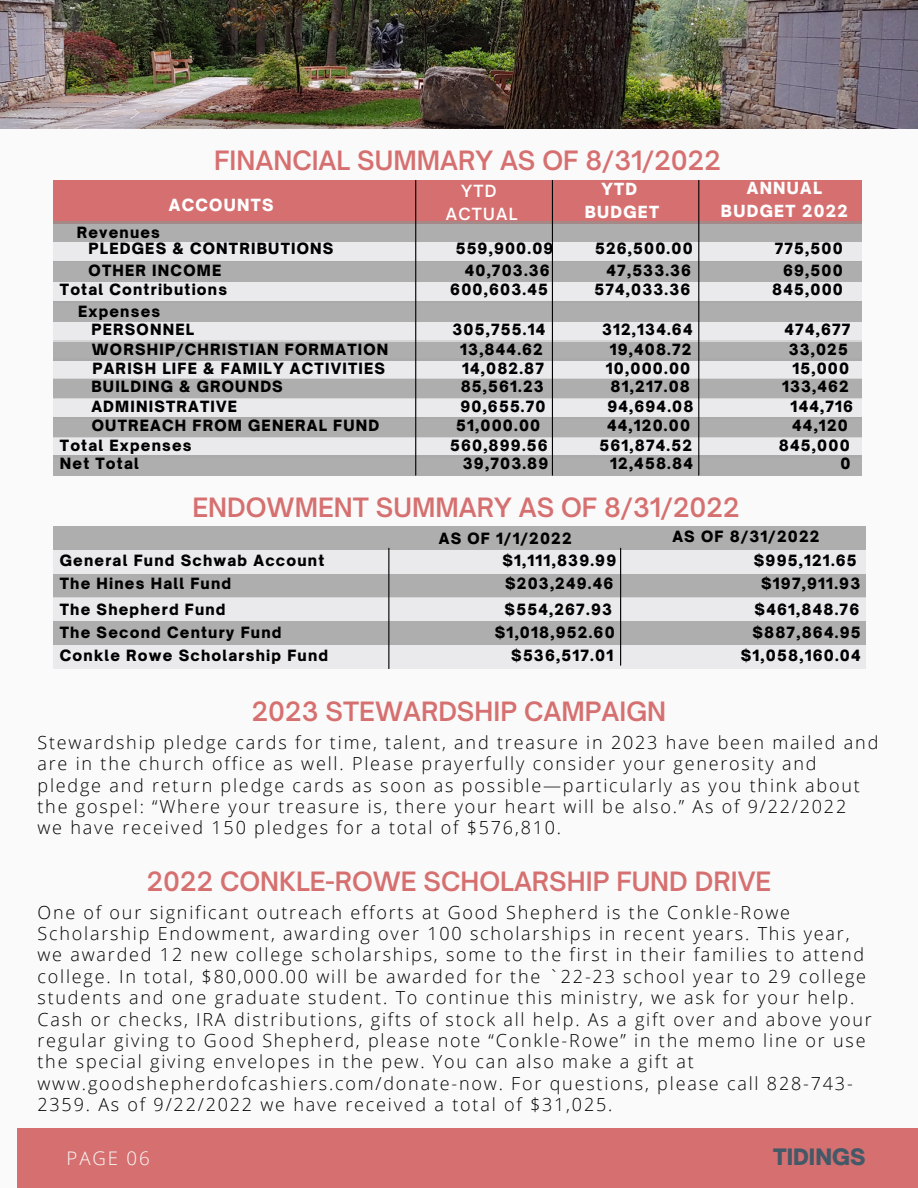
<style>
.page{position:relative;width:918px;height:1188px;background:#fafafa}
.page>*{position:absolute;margin:0;border:0;box-sizing:border-box;transform-origin:0 0}
.t1{font:600 25.5px "Open Sauce One";color:#d67070}
.t2{font:900 21.6px "Open Sauce One";color:#435967}
.t3{font:300 18.75px "Open Sans";letter-spacing:.1em;color:#fafafa}
.t4{font:300 18px/21.3px "Open Sans";letter-spacing:.1em;color:#000}
.t5{font:900 16.05px/23.1px "Open Sauce One";letter-spacing:.08em;color:#fff;text-align:center}
.t6{font:600 16.05px "Open Sauce One";letter-spacing:.08em;color:#fff}
.t7{font:900 14.85px "Open Sauce One";letter-spacing:.08em;color:#000}
</style>
<div class="page">
<img style="left:0;top:0;width:917px;height:128px">
<div style="left:17px;top:1128px;width:901px;height:60px;background:#d67070"></div>
<div style="left:53px;top:180px;width:809px;height:43px;background:#d67070"></div>
<div style="left:53px;top:222px;width:809px;height:20px;background:#aeaeae"></div>
<div style="left:53px;top:378px;width:809px;height:21px;background:#aeaeae"></div>
<div style="left:53px;top:398px;width:809px;height:21px;background:#e5e4e6"></div>
<div style="left:53px;top:417px;width:809px;height:20px;background:#aeaeae"></div>
<div style="left:53px;top:437px;width:809px;height:20px;background:#e5e4e6"></div>
<div style="left:53px;top:456px;width:809px;height:20px;background:#aeaeae"></div>
<div style="left:53px;top:282px;width:809px;height:20px;background:#e5e4e6"></div>
<div style="left:53px;top:359px;width:809px;height:20px;background:#e5e4e6"></div>
<div style="left:53px;top:340px;width:809px;height:20px;background:#aeaeae"></div>
<div style="left:53px;top:322px;width:809px;height:20px;background:#e5e4e6"></div>
<div style="left:53px;top:301px;width:809px;height:21px;background:#aeaeae"></div>
<div style="left:53px;top:242px;width:809px;height:19px;background:#e5e4e6"></div>
<div style="left:53px;top:262px;width:809px;height:20px;background:#aeaeae"></div>
<hr style="left:698px;top:180px;width:1px;height:295px;background:#000">
<hr style="left:552px;top:180px;width:1px;height:295px;background:#000">
<hr style="left:415px;top:180px;width:1px;height:295px;background:#000">
<div style="left:53px;top:621px;width:812px;height:24px;background:#aeaeae"></div>
<div style="left:53px;top:550px;width:812px;height:24px;background:#e5e4e6"></div>
<div style="left:53px;top:526px;width:812px;height:24px;background:#aeaeae"></div>
<div style="left:53px;top:574px;width:812px;height:23px;background:#aeaeae"></div>
<div style="left:53px;top:598px;width:812px;height:23px;background:#e5e4e6"></div>
<div style="left:53px;top:645px;width:812px;height:24px;background:#e5e4e6"></div>
<hr style="left:388px;top:548px;width:1px;height:121px;background:#000">
<hr style="left:620px;top:548px;width:1px;height:117px;background:#000">
<p class="t1" style="left:214px;top:145px;width:508px">FINANCIAL SUMMARY AS OF 8/31/2022</p>
<p class="t5" style="left:169px;top:193px;width:106px">ACCOUNTS</p>
<p class="t5" style="left:721px;top:176px;width:129px">ANNUAL<br>BUDGET 2022</p>
<p class="t5" style="left:601px;top:177px;width:37px">YTD</p>
<p class="t5" style="left:585px;top:201px;width:76px">BUDGET</p>
<p class="t6" style="left:461px;top:181px;width:37px">YTD</p>
<p class="t6" style="left:446px;top:204px;width:73px">ACTUAL</p>
<p class="t7" style="left:77px;top:223px;width:85px">Revenues</p>
<p class="t7" style="left:89px;top:239px;width:246px">PLEDGES &amp; CONTRIBUTIONS</p>
<p class="t7" style="left:456px;top:239px;width:99px">559,900.09</p>
<p class="t7" style="left:595px;top:239px;width:99px">526,500.00</p>
<p class="t7" style="left:775px;top:239px;width:70px">775,500</p>
<p class="t7" style="left:89px;top:261px;width:134px">OTHER INCOME</p>
<p class="t7" style="left:465px;top:261px;width:87px">40,703.36</p>
<p class="t7" style="left:607px;top:261px;width:86px">47,533.36</p>
<p class="t7" style="left:783px;top:261px;width:61px">69,500</p>
<p class="t7" style="left:60px;top:281px;width:169px">Total Contributions</p>
<p class="t7" style="left:450px;top:281px;width:99px">600,603.45</p>
<p class="t7" style="left:594px;top:281px;width:97px">574,033.36</p>
<p class="t7" style="left:772px;top:281px;width:72px">845,000</p>
<p class="t7" style="left:78px;top:302px;width:84px">Expenses</p>
<p class="t7" style="left:91px;top:320px;width:104px">PERSONNEL</p>
<p class="t7" style="left:453px;top:320px;width:94px">305,755.14</p>
<p class="t7" style="left:602px;top:320px;width:92px">312,134.64</p>
<p class="t7" style="left:785px;top:320px;width:68px">474,677</p>
<p class="t7" style="left:92px;top:340px;width:298px">WORSHIP/CHRISTIAN FORMATION</p>
<p class="t7" style="left:460px;top:340px;width:84px">13,844.62</p>
<p class="t7" style="left:610px;top:340px;width:83px">19,408.72</p>
<p class="t7" style="left:789px;top:340px;width:61px">33,025</p>
<p class="t7" style="left:92px;top:359px;width:294px">PARISH LIFE &amp; FAMILY ACTIVITIES</p>
<p class="t7" style="left:462px;top:359px;width:84px">14,082.87</p>
<p class="t7" style="left:606px;top:359px;width:86px">10,000.00</p>
<p class="t7" style="left:792px;top:359px;width:58px">15,000</p>
<p class="t7" style="left:91px;top:377px;width:193px">BUILDING &amp; GROUNDS</p>
<p class="t7" style="left:461px;top:377px;width:85px">85,561.23</p>
<p class="t7" style="left:611px;top:377px;width:81px">81,217.08</p>
<p class="t7" style="left:782px;top:377px;width:68px">133,462</p>
<p class="t7" style="left:91px;top:397px;width:147px">ADMINISTRATIVE</p>
<p class="t7" style="left:460px;top:397px;width:87px">90,655.70</p>
<p class="t7" style="left:607px;top:397px;width:88px">94,694.08</p>
<p class="t7" style="left:791px;top:397px;width:64px">144,716</p>
<p class="t7" style="left:92px;top:416px;width:289px">OUTREACH FROM GENERAL FUND</p>
<p class="t7" style="left:456px;top:416px;width:86px">51,000.00</p>
<p class="t7" style="left:607px;top:416px;width:85px">44,120.00</p>
<p class="t7" style="left:792px;top:416px;width:57px">44,120</p>
<p class="t7" style="left:60px;top:436px;width:133px">Total Expenses</p>
<p class="t7" style="left:450px;top:436px;width:99px">560,899.56</p>
<p class="t7" style="left:599px;top:436px;width:94px">561,874.52</p>
<p class="t7" style="left:779px;top:436px;width:72px">845,000</p>
<p class="t7" style="left:60px;top:455px;width:80px">Net Total</p>
<p class="t7" style="left:463px;top:455px;width:87px">39,703.89</p>
<p class="t7" style="left:610px;top:455px;width:84px">12,458.84</p>
<p class="t7" style="left:840px;top:455px;width:12px">0</p>
<p class="t1" style="left:192px;top:492px;width:549px">ENDOWMENT SUMMARY AS OF 8/31/2022</p>
<p class="t7" style="left:439px;top:529px;width:134px">AS OF 1/1/2022</p>
<p class="t7" style="left:672px;top:527px;width:149px">AS OF 8/31/2022</p>
<p class="t7" style="left:60px;top:551px;width:266px">General Fund Schwab Account</p>
<p class="t7" style="left:502px;top:551px;width:115px">$1,111,839.99</p>
<p class="t7" style="left:754px;top:551px;width:104px">$995,121.65</p>
<p class="t7" style="left:60px;top:575px;width:173px">The Hines Hall Fund</p>
<p class="t7" style="left:505px;top:575px;width:110px">$203,249.46</p>
<p class="t7" style="left:761px;top:575px;width:101px">$197,911.93</p>
<p class="t7" style="left:60px;top:600px;width:167px">The Shepherd Fund</p>
<p class="t7" style="left:505px;top:600px;width:109px">$554,267.93</p>
<p class="t7" style="left:755px;top:600px;width:106px">$461,848.76</p>
<p class="t7" style="left:60px;top:624px;width:223px">The Second Century Fund</p>
<p class="t7" style="left:495px;top:624px;width:121px">$1,018,952.60</p>
<p class="t7" style="left:752px;top:624px;width:110px">$887,864.95</p>
<p class="t7" style="left:60px;top:646px;width:270px">Conkle Rowe Scholarship Fund</p>
<p class="t7" style="left:511px;top:646px;width:104px">$536,517.01</p>
<p class="t7" style="left:741px;top:646px;width:121px">$1,058,160.04</p>
<p class="t1" style="left:252px;top:696px;width:416px">2023 STEWARDSHIP CAMPAIGN</p>
<p class="t4" style="left:37px;top:731px;width:842px">Stewardship pledge cards for time, talent, and treasure in 2023 have been mailed and are in the church office as well. Please prayerfully consider your generosity and pledge and return pledge cards as soon as possible—particularly as you think about the gospel: “Where your treasure is, there your heart will be also.” As of 9/22/2022<br>we have received 150 pledges for a total of $576,810.</p>
<p class="t1" style="left:147px;top:865px;width:626px">2022 CONKLE-ROWE SCHOLARSHIP FUND DRIVE</p>
<p class="t4" style="left:37px;top:901px;width:836px">One of our significant outreach efforts at Good Shepherd is the Conkle-Rowe Scholarship Endowment, awarding over 100 scholarships in recent years. This year, we awarded 12 new college scholarships, some to the first in their families to attend college. In total, $80,000.00 will be awarded for the `22-23 school year to 29 college students and one graduate student. To continue this ministry, we ask for your help.<br>Cash or checks, IRA distributions, gifts of stock all help. As a gift over and above your regular giving to Good Shepherd, please note “Conkle-Rowe” in the memo line or use the special giving envelopes in the pew. You can also make a gift at www.goodshepherdofcashiers.com/donate-now. For questions, please call 828-743- 2359. As of 9/22/2022 we have received a total of $31,025.</p>
<p class="t3" style="left:67px;top:1145px;width:85px">PAGE 06</p>
<p class="t2" style="left:773px;top:1144px;width:94px">TIDINGS</p>
</div>
